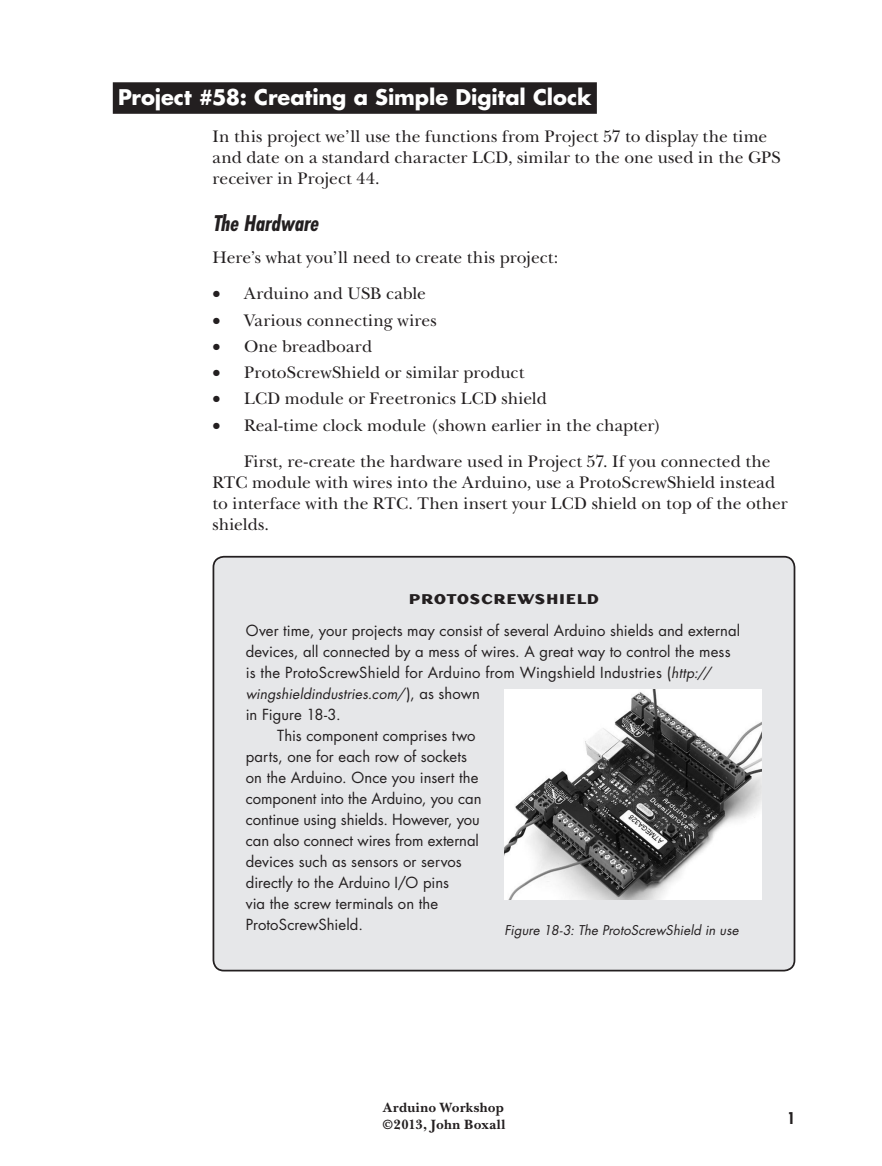
<style>
.page{position:relative;width:882px;height:1166px;background:#fff}
.page>*{position:absolute;margin:0;border:0;box-sizing:border-box;transform-origin:0 0}
.t1{font:700 21px "Futura";letter-spacing:-.005em;color:#fff}
.t2{font:italic 700 condensed 21px "Futura";letter-spacing:-.01em;color:#231f20}
.t3{font:17.5px/21px "New Baskerville";letter-spacing:.005em;color:#231f20}
.t4{font:700 15.75px "Dogma";letter-spacing:.09em;color:#231f20}
.t5{font:700 condensed 15.75px "Futura";color:#231f20}
.t6{font:14.88px/21px "Futura";letter-spacing:.005em;color:#231f20}
.t7{font:italic 14px "Futura";letter-spacing:.005em;color:#231f20}
.t8{font:700 14px/17.5px "New Baskerville";letter-spacing:.02em;color:#231f20}
.t9{font:italic 13.12px "Futura";letter-spacing:.005em;color:#231f20}
.s1{font-style:italic;font-size:14px}
.s2{font-style:normal;font-size:14.88px}
</style>
<div class="page">
<div style="left:113px;top:82px;width:484px;height:32px;background:#231f20"></div>
<div style="left:213px;top:557px;width:582px;height:413px;background:#e6e7e9;border-radius:10px"></div>
<div style="left:213px;top:556px;width:582px;height:415px;border:2px solid #231f20;border-radius:10px"></div>
<img style="left:505px;top:689px;width:256px;height:210px">
<p class="t1" style="left:118px;top:83px;width:475px">Project #58: Creating a Simple Digital Clock</p>
<p class="t3" style="left:213px;top:126px;width:569px">In this project we’ll use the functions from Project 57 to display the time and date on a standard character LCD, similar to the one used in the GPS receiver in Project 44.</p>
<p class="t2" style="left:213px;top:210px;width:107px">The Hardware</p>
<p class="t3" style="left:213px;top:246px;width:347px">Here’s what you’ll need to create this project:</p>
<p class="t3" style="left:213px;top:283px;width:215px">• Arduino and USB cable</p>
<p class="t3" style="left:213px;top:309px;width:226px">• Various connecting wires</p>
<p class="t3" style="left:213px;top:336px;width:161px">• One breadboard</p>
<p class="t3" style="left:213px;top:362px;width:313px">• ProtoScrewShield or similar product</p>
<p class="t3" style="left:213px;top:388px;width:336px">• LCD module or Freetronics LCD shield</p>
<p class="t3" style="left:244px;top:407px;width:528px;line-height:36.8px;text-indent:-31px">• Real-time clock module (shown earlier in the chapter)<br>First, re-create the hardware used in Project 57. If you connected the</p>
<p class="t3" style="left:213px;top:472px;width:577px">RTC module with wires into the Arduino, use a ProtoScrewShield instead to interface with the RTC. Then insert your LCD shield on top of the other shields.</p>
<p class="t4" style="left:409px;top:587px;width:191px">PROTOSCREWSHIELD</p>
<p class="t6" style="left:246px;top:619px;width:496px">Over time, your projects may consist of several Arduino shields and external devices, all connected by a mess of wires. A great way to control the mess is the ProtoScrewShield for Arduino from Wingshield Industries (<span class="s1">http://</span></p>
<p class="t7" style="left:246px;top:683px;width:236px">wingshieldindustries.com/<span class="s2">), as shown</span></p>
<p class="t6" style="left:246px;top:703px;width:97px">in Figure 18-3.</p>
<p class="t6" style="left:277px;top:724px;width:200px">This component comprises two</p>
<p class="t6" style="left:246px;top:745px;width:223px">parts, one for each row of sockets</p>
<p class="t6" style="left:246px;top:766px;width:234px">on the Arduino. Once you insert the</p>
<p class="t6" style="left:246px;top:787px;width:237px">component into the Arduino, you can</p>
<p class="t6" style="left:246px;top:808px;width:236px">continue using shields. However, you</p>
<p class="t6" style="left:246px;top:829px;width:235px">can also connect wires from external</p>
<p class="t6" style="left:246px;top:850px;width:218px">devices such as sensors or servos</p>
<p class="t6" style="left:246px;top:871px;width:205px">directly to the Arduino I/O pins</p>
<p class="t6" style="left:246px;top:892px;width:194px">via the screw terminals on the</p>
<p class="t6" style="left:246px;top:913px;width:119px">ProtoScrewShield.</p>
<p class="t9" style="left:505px;top:921px;width:235px">Figure 18-3: The ProtoScrewShield in use</p>
<p class="t8" style="left:382px;top:1098px;width:125px">Arduino Workshop ©2013, John Boxall</p>
<p class="t5" style="left:788px;top:1108px;width:9px">1</p>
</div>
